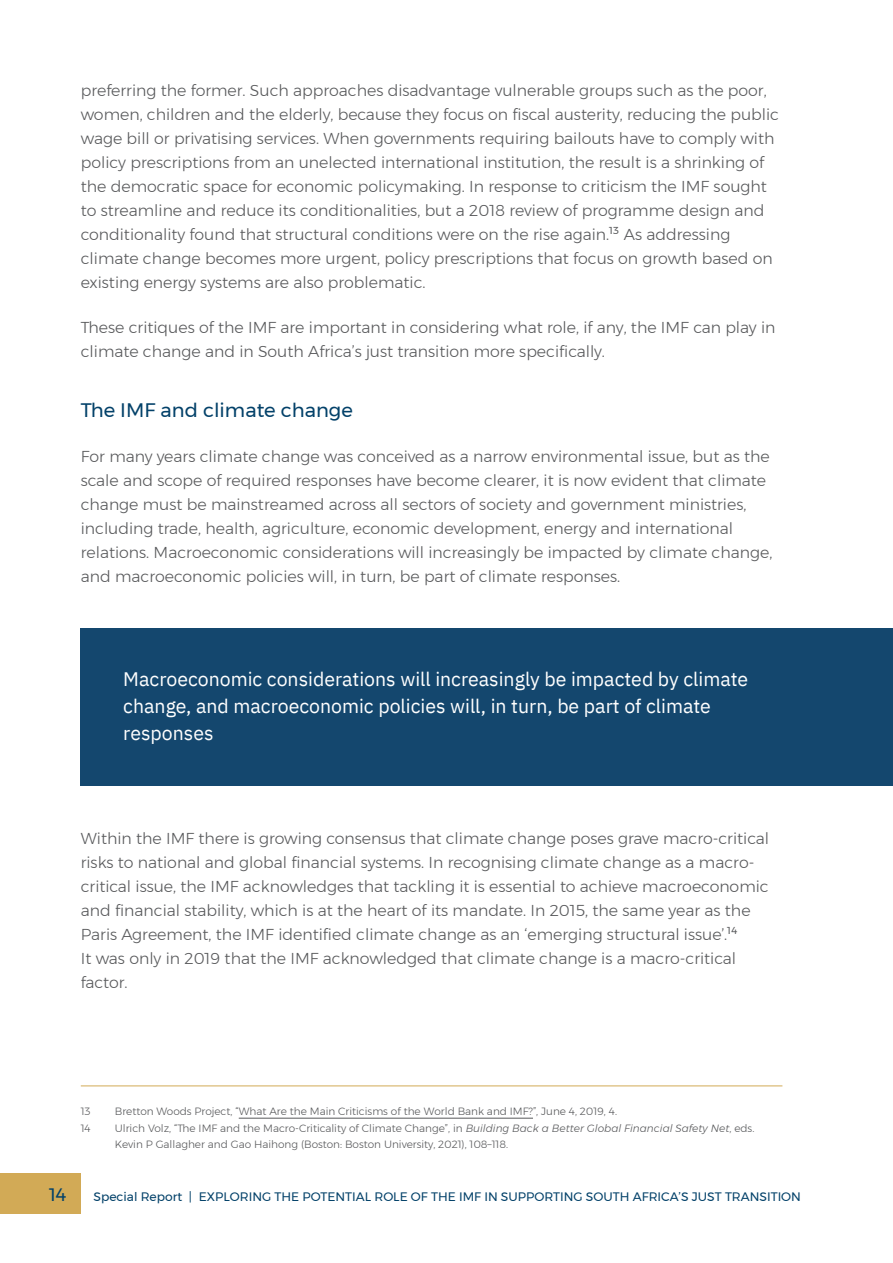
<style>
.page{position:relative;width:893px;height:1263px;background:#fff}
.page>*{position:absolute;margin:0;border:0;box-sizing:border-box;transform-origin:0 0}
.t1{font:19.5px/27px "IBM Plex Sans";color:#fff}
.t2{font:19.5px "Montserrat";color:#034169}
.t3{font:18px "Montserrat";color:#034169}
.t4{font:300 15.75px/24px "Montserrat";color:#58595b}
.t5{font:12.3px "Montserrat";color:#034169}
.t6{font:300 10.5px/16.5px "Montserrat";color:#58595b}
.s1{font-style:italic}
</style>
<div class="page">
<div style="left:0;top:1172px;width:81px;height:41px;background:#d2aa56"></div>
<hr style="left:81px;top:1085px;width:701px;height:1px;background:#d2aa56">
<hr style="left:239px;top:1118px;width:294px;height:1px;background:#58595b">
<div style="left:81px;top:628px;width:812px;height:158px;background:#14476e"></div>
<p class="t4" style="left:81px;top:78px;width:700px">preferring the former. Such approaches disadvantage vulnerable groups such as the poor, women, children and the elderly, because they focus on fiscal austerity, reducing the public wage bill or privatising services. When governments requiring bailouts have to comply with policy prescriptions from an unelected international institution, the result is a shrinking of the democratic space for economic policymaking. In response to criticism the IMF sought to streamline and reduce its conditionalities, but a 2018 review of programme design and conditionality found that structural conditions were on the rise again.<sup>13</sup> As addressing climate change becomes more urgent, policy prescriptions that focus on growth based on existing energy systems are also problematic.</p>
<p class="t4" style="left:81px;top:315px;width:696px">These critiques of the IMF are important in considering what role, if any, the IMF can play in climate change and in South Africa’s just transition more specifically.</p>
<p class="t2" style="left:81px;top:395px;width:274px">The IMF and climate change</p>
<p class="t4" style="left:81px;top:444px;width:693px">For many years climate change was conceived as a narrow environmental issue, but as the scale and scope of required responses have become clearer, it is now evident that climate change must be mainstreamed across all sectors of society and government ministries, including trade, health, agriculture, economic development, energy and international relations. Macroeconomic considerations will increasingly be impacted by climate change, and macroeconomic policies will, in turn, be part of climate responses.</p>
<p class="t1" style="left:123px;top:664px;width:626px">Macroeconomic considerations will increasingly be impacted by climate change, and macroeconomic policies will, in turn, be part of climate responses</p>
<p class="t4" style="left:81px;top:826px;width:690px">Within the IMF there is growing consensus that climate change poses grave macro-critical risks to national and global financial systems. In recognising climate change as a macro&shy;critical issue, the IMF acknowledges that tackling it is essential to achieve macroeconomic and financial stability, which is at the heart of its mandate. In 2015, the same year as the Paris Agreement, the IMF identified climate change as an ‘emerging structural issue’.<sup>14<br></sup>It was only in 2019 that the IMF acknowledged that climate change is a macro-critical factor.</p>
<p class="t6" style="left:81px;top:1103px;width:11px">13</p>
<p class="t6" style="left:115px;top:1103px;width:504px">Bretton Woods Project, “What Are the Main Criticisms of the World Bank and IMF?”, June 4, 2019, 4.</p>
<p class="t6" style="left:81px;top:1119px;width:11px">14</p>
<p class="t6" style="left:115px;top:1119px;width:641px">Ulrich Volz, “The IMF and the Macro-Criticality of Climate Change”, in <span class="s1">Building Back a Better Global Financial Safety Net</span>, eds.<br>Kevin P Gallagher and Gao Haihong (Boston: Boston University, 2021), 108–118.</p>
<p class="t3" style="left:49px;top:1181px;width:19px">14</p>
<p class="t5" style="left:94px;top:1187px;width:709px">Special Report | EXPLORING THE POTENTIAL ROLE OF THE IMF IN SUPPORTING SOUTH AFRICA’S JUST TRANSITION</p>
</div>
